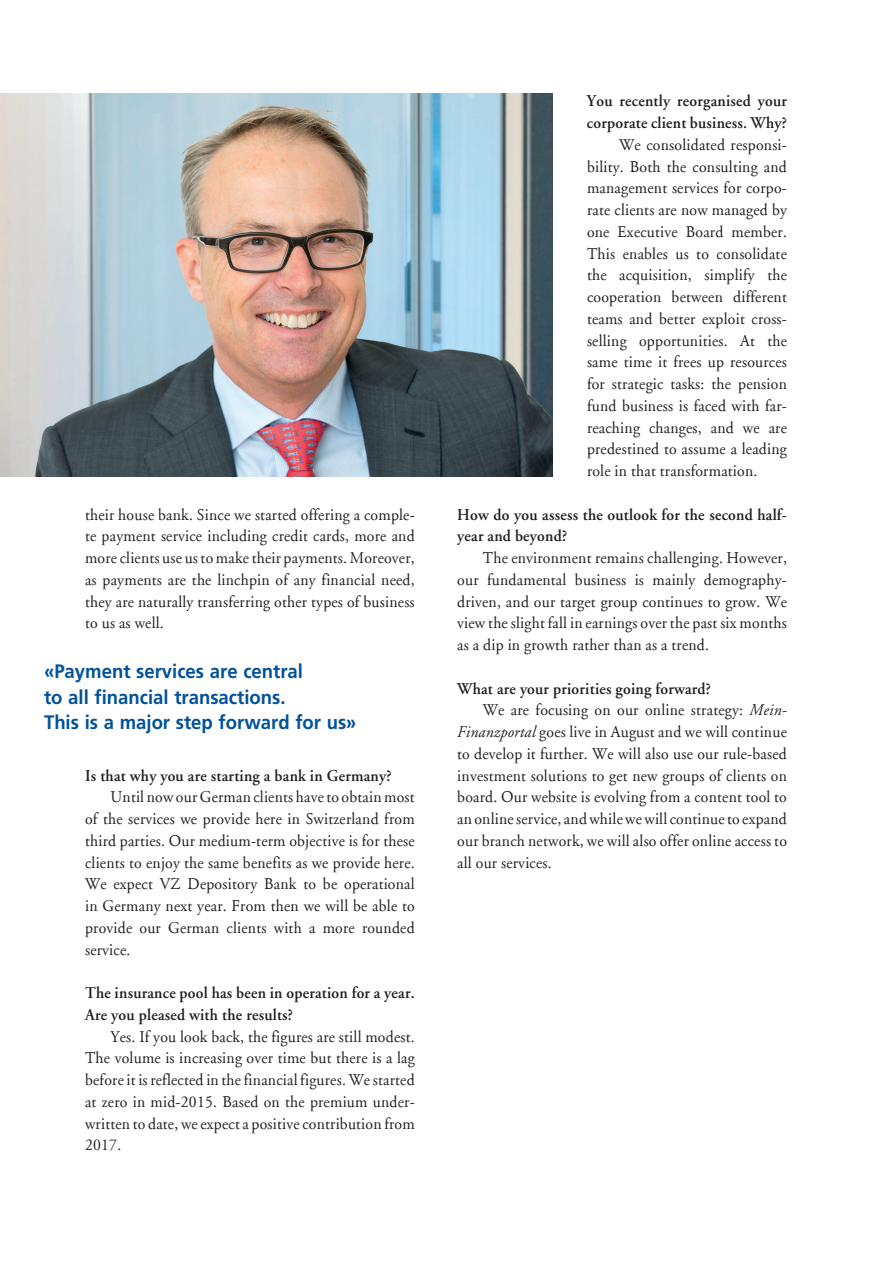
<style>
.page{position:relative;width:872px;height:1263px;background:#fff}
.page>*{position:absolute;margin:0;border:0;box-sizing:border-box;transform-origin:0 0}
.t1{font:700 19.5px/25.5px "Frutiger LT";color:#01529a;scale:.95 1}
.t2{font:16.5px/21.8px "Adobe Garamond";letter-spacing:.015em;color:#231f20;text-align:justify;scale:.95 1}
.t3{font:600 16.5px/21.8px "Adobe Garamond";letter-spacing:.015em;color:#231f20;scale:.95 1}
.s1{font-style:italic}
</style>
<div class="page">
<img style="left:0;top:94px;width:553px;height:382px">
<p class="t2" style="left:85px;top:504px;width:348px">their house bank. Since we started offering a comple&shy;te payment service including credit cards, more and more clients use us to make their payments. Moreover, as payments are the linchpin of any financial need, they are naturally transferring other types of business to us as well.</p>
<p class="t1" style="left:44px;top:659px;width:330px">«Payment services are central<br>to all financial transactions.<br>This is a major step forward for us»</p>
<p class="t3" style="left:85px;top:765px;width:324px">Is that why you are starting a bank in Germany?</p>
<p class="t2" style="left:85px;top:787px;width:348px;text-indent:26px">Until now our German clients have to obtain most of the services we provide here in Switzerland from third parties. Our medium-term objective is for these clients to enjoy the same benefits as we provide here.<br>We expect VZ Depository Bank to be operational in Germany next year. From then we will be able to provide our German clients with a more rounded service.</p>
<p class="t3" style="left:85px;top:982px;width:348px">The insurance pool has been in operation for a year.<br>Are you pleased with the results?</p>
<p class="t2" style="left:85px;top:1026px;width:348px;text-indent:26px">Yes. If you look back, the figures are still modest.<br>The volume is increasing over time but there is a lag before it is reflected in the financial figures. We started at zero in mid-2015. Based on the premium under&shy;written to date, we expect a positive contribution from 2017.</p>
<p class="t3" style="left:587px;top:90px;width:212px">You recently reorganised your corporate client business. Why?</p>
<p class="t2" style="left:587px;top:134px;width:212px;text-indent:32px">We consolidated responsi&shy;bility. Both the consulting and management services for corpo&shy;rate clients are now managed by one Executive Board member.<br>This enables us to consolidate the acquisition, simplify the cooperation between different teams and better exploit cross&shy;selling opportunities. At the same time it frees up resources for strategic tasks: the pension fund business is faced with far&shy;reaching changes, and we are predestined to assume a leading role in that transformation.</p>
<p class="t3" style="left:457px;top:504px;width:348px">How do you assess the outlook for the second half&shy;year and beyond?</p>
<p class="t2" style="left:457px;top:547px;width:348px;text-indent:26px">The environment remains challenging. However, our fundamental business is mainly demography&shy;driven, and our target group continues to grow. We view the slight fall in earnings over the past six months as a dip in growth rather than as a trend.</p>
<p class="t3" style="left:457px;top:678px;width:268px">What are your priorities going forward?</p>
<p class="t2" style="left:483px;top:700px;width:322px">We are focusing on our online strategy: <span class="s1">Mein-</span></p>
<p class="t2" style="left:457px;top:721px;width:348px"><span class="s1">Finanzportal</span> goes live in August and we will continue</p>
<p class="t2" style="left:457px;top:743px;width:348px">to develop it further. We will also use our rule-based</p>
<p class="t2" style="left:457px;top:765px;width:348px">investment solutions to get new groups of clients on</p>
<p class="t2" style="left:457px;top:787px;width:348px">board. Our website is evolving from a content tool to</p>
<p class="t2" style="left:457px;top:808px;width:348px">an online service, and while we will continue to expand</p>
<p class="t2" style="left:457px;top:830px;width:348px">our branch network, we will also offer online access to</p>
<p class="t2" style="left:457px;top:852px;width:101px">all our services.</p>
</div>
